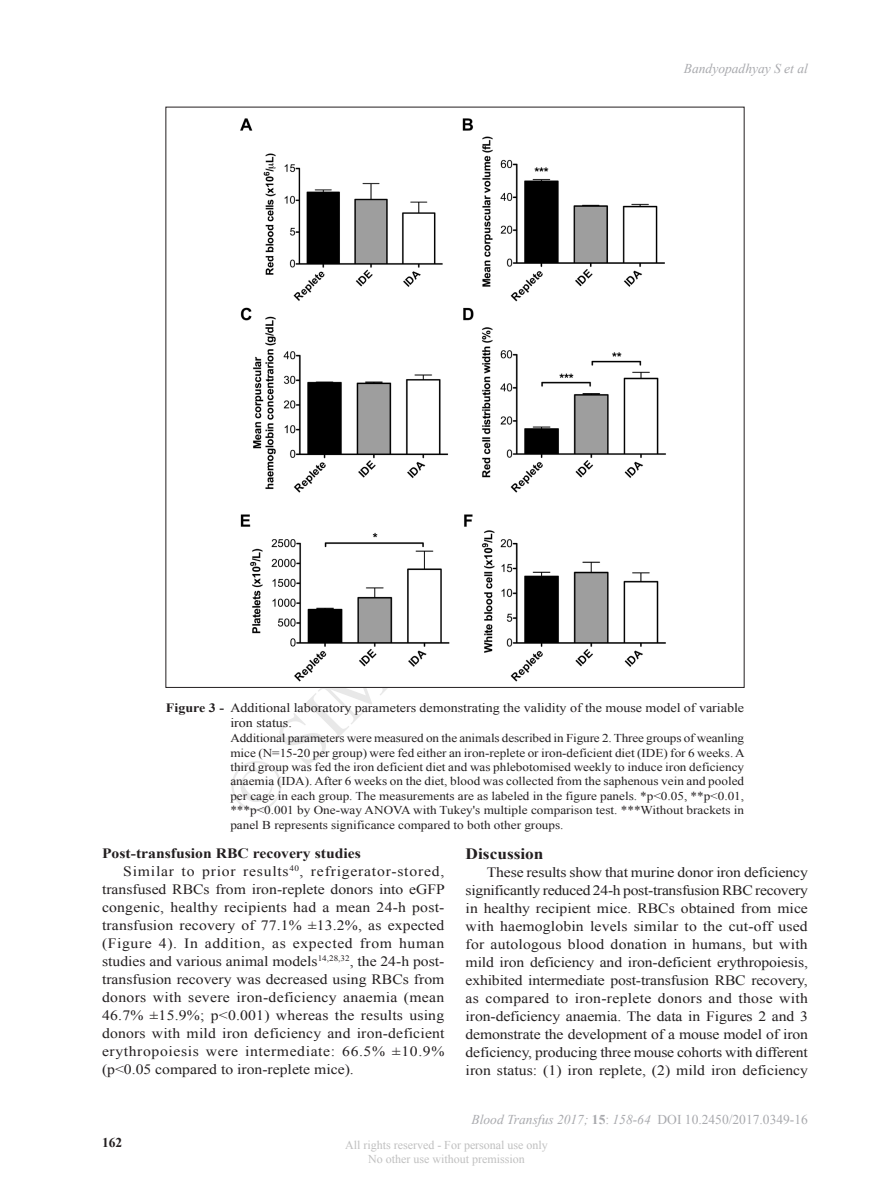
<style>
.page{position:relative;width:893px;height:1191px;background:#fff}
.page>*{position:absolute;margin:0;border:0;box-sizing:border-box;transform-origin:0 0}
.t1{font:700 15.75px "Times New Roman";color:#231f20;scale:1.1 1}
.t2{font:14.25px/18px "Times New Roman";letter-spacing:.01em;color:#231f20;text-align:justify;scale:1.1 1}
.t3{font:14.25px "Times New Roman";letter-spacing:.04em;color:#231f20;scale:1.1 1}
.t4{font:14.25px "Times New Roman";letter-spacing:.05em;color:#231f20;scale:1.1 1}
.t5{font:700 14.25px "Times New Roman";color:#231f20;scale:1.1 1}
.t6{font:italic 13.5px "Times New Roman";color:#a8a9ad}
.t7{font:700 13.5px "Times New Roman";color:#231f20}
.t8{font:12.75px/15.3px "Times New Roman";color:#231f20;scale:1.1 1}
.t9{font:12px/14.4px "Times New Roman";color:#231f20;text-align:justify;scale:1.1 1}
.t10{font:12px/14.4px "Times New Roman";color:#bfbfbf;text-align:center}
.s1{font-weight:700}
.s2{font-weight:700;font-style:normal}
.s3{font-style:normal}
</style>
<div class="page">
<img style="left:240px;top:118px;width:426px;height:564px">
<p class="t6" style="left:684px;top:59px;width:126px">Bandyopadhyay S et al</p>
<p class="t8" style="left:230px;top:699px;width:469px;text-indent:-64px"><span class="s1">Figure 3 -</span> Additional laboratory parameters demonstrating the validity of the mouse model of variable iron status.</p>
<p class="t9" style="left:230px;top:730px;width:469px">Additional parameters were measured on the animals described in Figure 2. Three groups of weanling mice (N=15-20 per group) were fed either an iron-replete or iron-deficient diet (IDE) for 6 weeks. A third group was fed the iron deficient diet and was phlebotomised weekly to induce iron deficiency anaemia (IDA). After 6 weeks on the diet, blood was collected from the saphenous vein and pooled per cage in each group. The measurements are as labeled in the figure panels. *p&lt;0.05, **p&lt;0.01, ***p&lt;0.001 by One-way ANOVA with Tukey's multiple comparison test. ***Without brackets in panel B represents significance compared to both other groups.</p>
<p class="t5" style="left:102px;top:843px;width:237px">Post-transfusion RBC recovery studies</p>
<p class="t4" style="left:123px;top:861px;width:293px">Similar to prior results<sup>40</sup>, refrigerator-stored,</p>
<p class="t2" style="left:102px;top:880px;width:313px">transfused RBCs from iron-replete donors into eGFP</p>
<p class="t2" style="left:102px;top:898px;width:313px">congenic, healthy recipients had a mean 24-h post-</p>
<p class="t2" style="left:102px;top:916px;width:313px">transfusion recovery of 77.1% ±13.2%, as expected</p>
<p class="t3" style="left:102px;top:933px;width:313px">(Figure 4). In addition, as expected from human</p>
<p class="t2" style="left:102px;top:952px;width:313px">studies and various animal models<sup>14,28,32</sup>, the 24-h post-</p>
<p class="t2" style="left:102px;top:970px;width:313px">transfusion recovery was decreased using RBCs from</p>
<p class="t2" style="left:102px;top:988px;width:313px">donors with severe iron-deficiency anaemia (mean</p>
<p class="t2" style="left:102px;top:1006px;width:313px">46.7% ±15.9%; p&lt;0.001) whereas the results using</p>
<p class="t2" style="left:102px;top:1024px;width:313px">donors with mild iron deficiency and iron-deficient</p>
<p class="t3" style="left:102px;top:1041px;width:313px">erythropoiesis were intermediate: 66.5% ±10.9%</p>
<p class="t2" style="left:102px;top:1060px;width:230px">(p&lt;0.05 compared to iron-replete mice).</p>
<p class="t1" style="left:466px;top:842px;width:72px">Discussion</p>
<p class="t2" style="left:466px;top:863px;width:313px;text-indent:21px">These results show that murine donor iron deficiency significantly reduced 24-h post-transfusion RBC recovery in healthy recipient mice. RBCs obtained from mice with haemoglobin levels similar to the cut-off used for autologous blood donation in humans, but with mild iron deficiency and iron-deficient erythropoiesis, exhibited intermediate post-transfusion RBC recovery, as compared to iron-replete donors and those with iron-deficiency anaemia. The data in Figures 2 and 3 demonstrate the development of a mouse model of iron deficiency, producing three mouse cohorts with different iron status: (1) iron replete, (2) mild iron deficiency</p>
<p class="t6" style="left:472px;top:1110px;width:338px">Blood Transfus 2017; <span class="s2">15</span><span class="s3">:</span> 158-64 <span class="s3">DOI 10.2450/2017.0349-16</span></p>
<p class="t7" style="left:102px;top:1132px;width:22px">162</p>
<p class="t10" style="left:345px;top:1137px;width:204px">All rights reserved - For personal use only<br>No other use without premission</p>
</div>
